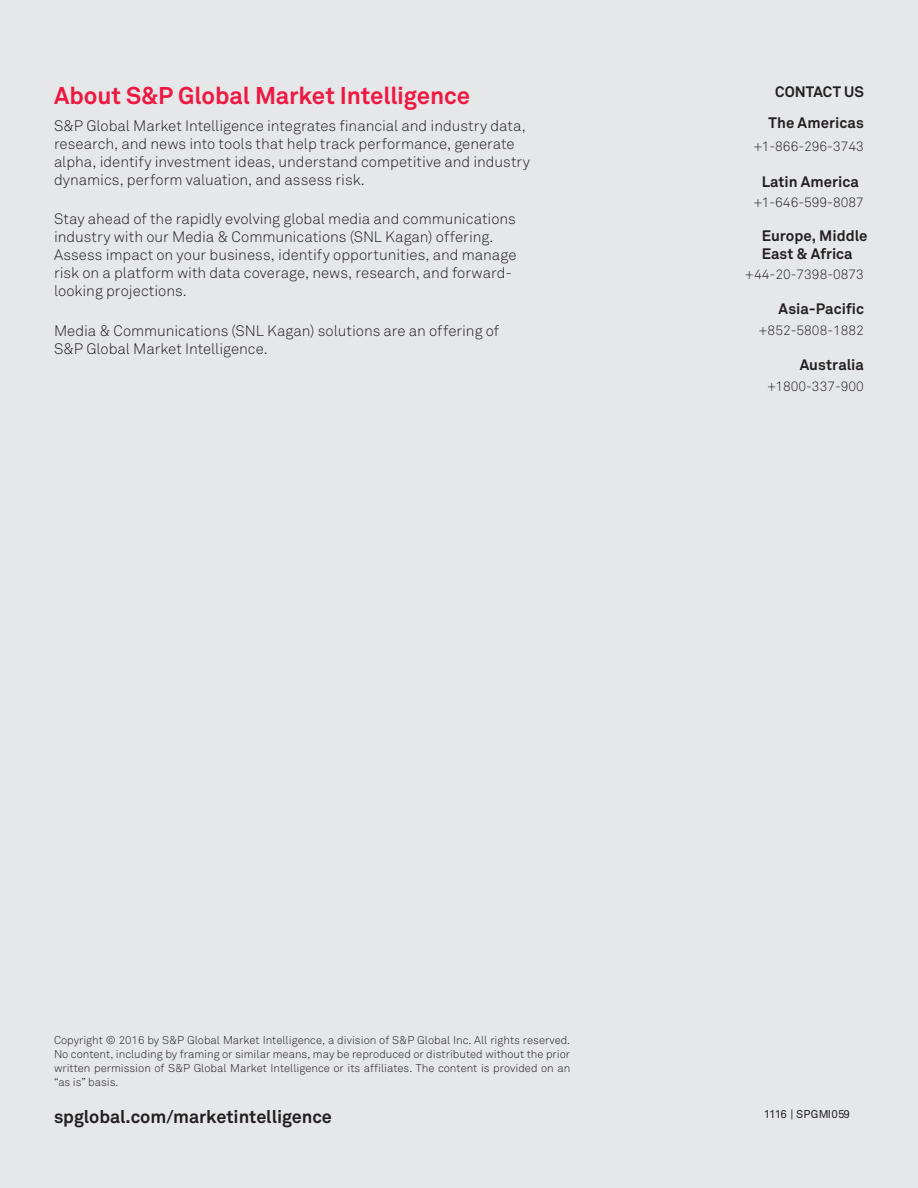
<style>
.page{position:relative;width:918px;height:1188px;background:#e6e7e9}
.page>*{position:absolute;margin:0;border:0;box-sizing:border-box;transform-origin:0 0}
.t1{font:700 24px "Akkurat Pro";letter-spacing:-.005em;color:#ed1943}
.t2{font:700 18px "Akkurat Pro";letter-spacing:-.005em;color:#231f20}
.t3{font:300 15px/18px "Akkurat Pro";color:#231f20}
.t4{font:700 15px/30.9px "Akkurat Pro";letter-spacing:.005em;color:#231f20;text-align:center}
.t5{font:300 13.5px "Akkurat Pro";color:#231f20}
.t6{font:300 11.25px/14.1px "Akkurat Pro";color:#231f20;text-align:justify}
.t7{font:11.25px "Akkurat Pro";letter-spacing:-.03em;color:#231f20}
</style>
<div class="page">
<h1 class="t1" style="left:54px;top:81px;width:418px">About S&amp;P Global Market Intelligence</h1>
<p class="t3" style="left:54px;top:116px;width:478px">S&amp;P Global Market Intelligence integrates financial and industry data, research, and news into tools that help track performance, generate alpha, identify investment ideas, understand competitive and industry dynamics, perform valuation, and assess risk.</p>
<p class="t3" style="left:54px;top:210px;width:464px">Stay ahead of the rapidly evolving global media and communications industry with our Media &amp; Communications (SNL Kagan) offering.<br>Assess impact on your business, identify opportunities, and manage risk on a platform with data coverage, news, research, and forward&shy;looking projections.</p>
<p class="t3" style="left:54px;top:322px;width:447px">Media &amp; Communications (SNL Kagan) solutions are an offering of<br>S&amp;P Global Market Intelligence.</p>
<p class="t4" style="left:769px;top:76px;width:97px">CONTACT US<br>The Americas</p>
<p class="t5" style="left:754px;top:139px;width:112px">+1-866-296-3743</p>
<p class="t4" style="left:762px;top:166px;width:99px">Latin America</p>
<p class="t5" style="left:754px;top:195px;width:112px">+1-646-599-8087</p>
<p class="t4" style="left:762px;top:227px;width:107px;line-height:17.7px;text-align:left">Europe, Middle<br>East &amp; Africa</p>
<p class="t5" style="left:745px;top:266px;width:121px">+44-20-7398-0873</p>
<p class="t4" style="left:779px;top:293px;width:87px">Asia-Pacific</p>
<p class="t5" style="left:758px;top:322px;width:107px">+852-5808-1882</p>
<p class="t4" style="left:800px;top:349px;width:66px">Australia</p>
<p class="t5" style="left:767px;top:378px;width:98px">+1800-337-900</p>
<p class="t6" style="left:54px;top:1033px;width:518px">Copyright © 2016 by S&amp;P Global Market Intelligence, a division of S&amp;P Global Inc. All rights reserved.<br>No content, including by framing or similar means, may be reproduced or distributed without the prior written permission of S&amp;P Global Market Intelligence or its affiliates. The content is provided on an “as is” basis.</p>
<p class="t2" style="left:54px;top:1106px;width:280px">spglobal.com/marketintelligence</p>
<p class="t7" style="left:764px;top:1108px;width:88px">1116 | SPGMI059</p>
</div>
